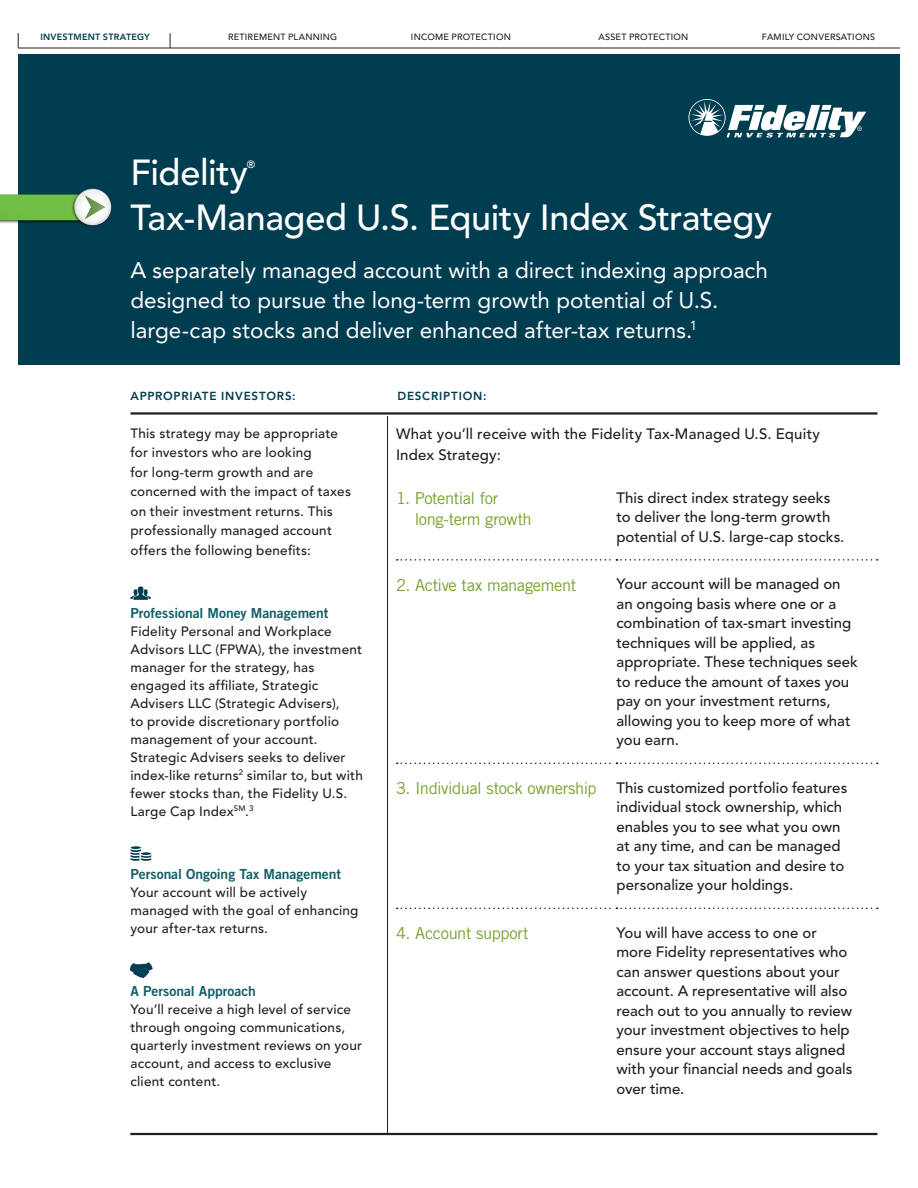
<style>
.page{position:relative;width:918px;height:1188px;background:#fff}
.page>*{position:absolute;margin:0;border:0;box-sizing:border-box;transform-origin:0 0}
.t1{font:500 36px "Avenir";letter-spacing:-.01em;color:#fff}
.Subtitle{font:22.5px/30px "Avenir";color:#fff}
.Cover_table_head{font:16.5px/21px "Trade Gothic";letter-spacing:-.025em;color:#78a22d}
.Cover_table_text{font:500 15px/19.5px "Avenir";color:#231f20}
.Des_Intro{font:500 15px/21px "Avenir";letter-spacing:.01em;color:#231f20}
.Cover_Sidebar_Head{font:13.8px "Trade Gothic Bold Two";color:#145d66}
.Cover_Sidebar_text{font:500 13.5px/18px "Avenir";letter-spacing:.015em;color:#231f20}
.AI_Intro{font:500 13.5px/19.5px "Avenir";letter-spacing:.015em;color:#231f20}
.Subhead_w_rule{font:800 11.7px "Avenir";letter-spacing:.065em;color:#013d51}
.t2{font:500 10.5px "Avenir";color:#fff}
.t3{font:500 9px "Avenir";letter-spacing:.025em;color:#231f20}
.t4{font:800 9px "Avenir";letter-spacing:.025em;color:#013d51}
</style>
<div class="page">
<hr style="left:387px;top:416px;width:1px;height:718px;background:#231f20">
<hr style="left:130px;top:1133px;width:747px;height:2px;background:#231f20">
<svg style="left:397px;top:559px;width:481px;height:2px"></svg>
<svg style="left:397px;top:763px;width:481px;height:1px"></svg>
<svg style="left:397px;top:908px;width:481px;height:1px"></svg>
<svg style="left:130px;top:586px;width:21px;height:14px"></svg>
<svg style="left:130px;top:846px;width:21px;height:15px"></svg>
<svg style="left:130px;top:963px;width:22px;height:15px"></svg>
<hr style="left:130px;top:412px;width:748px;height:3px;background:#231f20">
<div style="left:18px;top:54px;width:882px;height:310px;background:#013d51"></div>
<hr style="left:18px;top:48px;width:882px;height:1px;background:#231f20">
<svg style="left:170px;top:33px;width:1px;height:15px"></svg>
<svg style="left:18px;top:33px;width:1px;height:15px"></svg>
<svg style="left:689px;top:99px;width:177px;height:39px"></svg>
<img style="left:85px;top:188px;width:27px;height:39px">
<svg style="left:74px;top:189px;width:37px;height:36px"></svg>
<svg style="left:0;top:190px;width:110px;height:35px"></svg>
<p class="t4" style="left:40px;top:31px;width:111px">INVESTMENT STRATEGY</p>
<p class="t3" style="left:228px;top:32px;width:111px">RETIREMENT PLANNING</p>
<p class="t3" style="left:411px;top:32px;width:101px">INCOME PROTECTION</p>
<p class="t3" style="left:598px;top:32px;width:91px">ASSET PROTECTION</p>
<p class="t3" style="left:762px;top:32px;width:115px">FAMILY CONVERSATIONS</p>
<p class="t1" style="left:130px;top:151px;width:119px">Fidelity</p>
<p class="t2" style="left:247px;top:158px;width:10px">®</p>
<p class="t1" style="left:130px;top:196px;width:643px">Tax-Managed U.S. Equity Index Strategy</p>
<p class="Subtitle" style="left:130px;top:255px;width:639px">A separately managed account with a direct indexing approach designed to pursue the long-term growth potential of U.S. large-cap stocks and deliver enhanced after-tax returns.<sup>1</sup></p>
<p class="Subhead_w_rule" style="left:130px;top:389px;width:167px">APPROPRIATE INVESTORS:</p>
<p class="Subhead_w_rule" style="left:397px;top:389px;width:91px">DESCRIPTION:</p>
<p class="AI_Intro" style="left:130px;top:424px;width:222px">This strategy may be appropriate for investors who are looking<br>for long-term growth and are concerned with the impact of taxes on their investment returns. This professionally managed account offers the following benefits:</p>
<p class="Cover_Sidebar_Head" style="left:130px;top:604px;width:199px">Professional Money Management</p>
<p class="Cover_Sidebar_text" style="left:130px;top:623px;width:234px">Fidelity Personal and Workplace Advisors LLC (FPWA), the investment manager for the strategy, has engaged its affiliate, Strategic Advisers LLC (Strategic Advisers),<br>to provide discretionary portfolio management of your account.<br>Strategic Advisers seeks to deliver index-like returns<sup>2</sup> similar to, but with fewer stocks than, the Fidelity U.S.<br>Large Cap Index<sup>SM</sup>.<sup>3</sup></p>
<p class="Cover_Sidebar_Head" style="left:130px;top:865px;width:212px">Personal Ongoing Tax Management</p>
<p class="Cover_Sidebar_text" style="left:130px;top:884px;width:230px">Your account will be actively managed with the goal of enhancing your after‑tax returns.</p>
<p class="Cover_Sidebar_Head" style="left:130px;top:982px;width:127px">A Personal Approach</p>
<p class="Cover_Sidebar_text" style="left:130px;top:1001px;width:233px">You’ll receive a high level of service through ongoing communications, quarterly investment reviews on your account, and access to exclusive client content.</p>
<p class="Des_Intro" style="left:396px;top:424px;width:426px">What you’ll receive with the Fidelity Tax-Managed U.S. Equity<br>Index Strategy:</p>
<p class="Cover_table_head" style="left:415px;top:488px;width:119px;text-indent:-19px">1. Potential for long-term growth</p>
<p class="Cover_table_text" style="left:616px;top:488px;width:230px">This direct index strategy seeks to deliver the long-term growth potential of U.S. large-cap stocks.</p>
<p class="Cover_table_head" style="left:396px;top:574px;width:182px">2. Active tax management</p>
<p class="Cover_table_text" style="left:616px;top:575px;width:243px">Your account will be managed on an ongoing basis where one or a combination of tax-smart investing techniques will be applied, as appropriate. These techniques seek to reduce the amount of taxes you pay on your investment returns, allowing you to keep more of what you earn.</p>
<p class="Cover_table_head" style="left:396px;top:778px;width:202px">3. Individual stock ownership</p>
<p class="Cover_table_text" style="left:616px;top:778px;width:232px">This customized portfolio features individual stock ownership, which enables you to see what you own at any time, and can be managed to your tax situation and desire to personalize your holdings.</p>
<p class="Cover_table_head" style="left:396px;top:923px;width:134px">4. Account support</p>
<p class="Cover_table_text" style="left:616px;top:923px;width:238px">You will have access to one or more Fidelity representatives who can answer questions about your account. A representative will also reach out to you annually to review your investment objectives to help ensure your account stays aligned with your financial needs and goals over time.</p>
</div>
